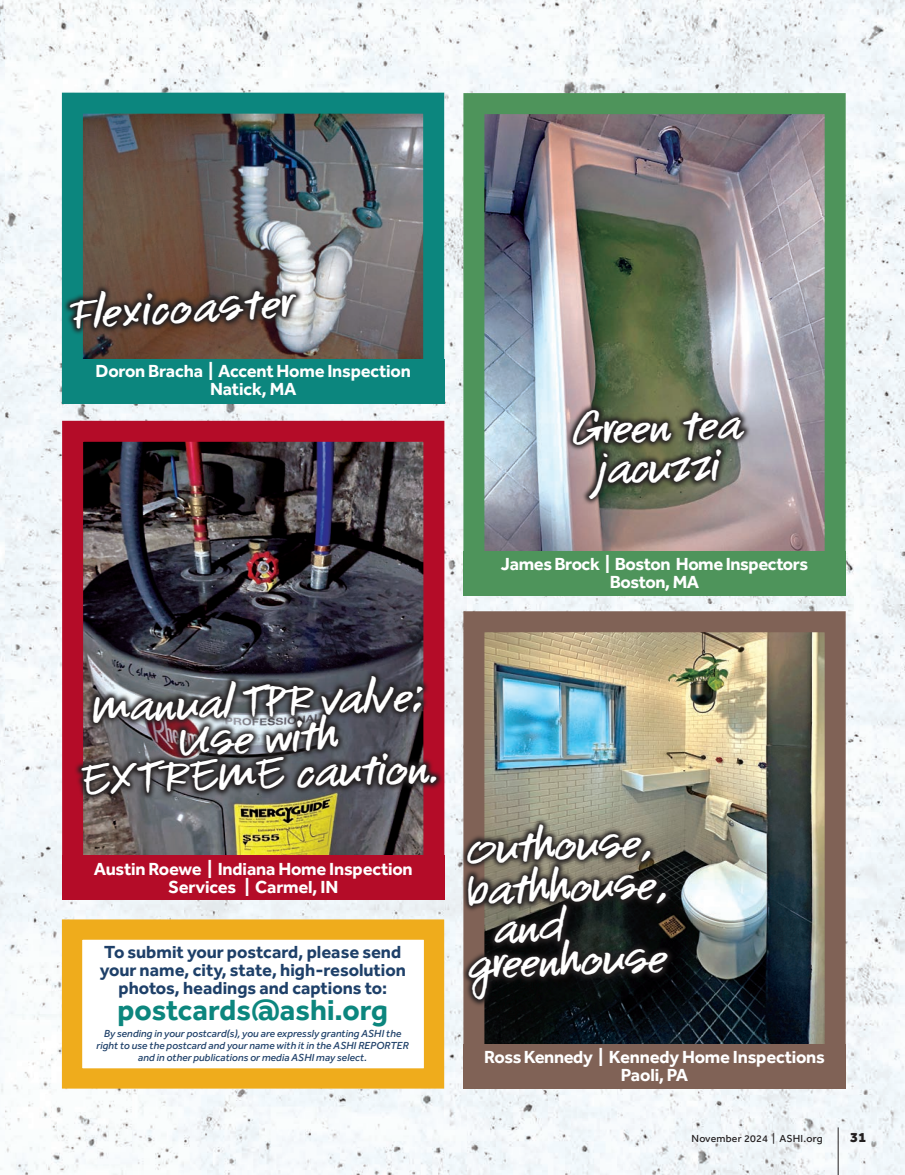
<style>
.page{position:relative;width:905px;height:1175px;background:#fff}
.page>*{position:absolute;margin:0;border:0;box-sizing:border-box;transform-origin:0 0}
.t1{font:45px/36px "LD Soccer Mom";color:#fff;text-align:center}
.t2{font:700 30px "Effra CC";color:#0c867e}
.t3{font:700 18px/18px "Effra CC";letter-spacing:-.01em;color:#fff;text-align:center}
.t4{font:700 18px/18px "Effra CC";color:#1e4069;text-align:center}
.t5{font:800 14.25px "Effra CC";color:#231f20}
.t6{font:italic 500 10.5px/12px "Effra CC";color:#1e4069;text-align:center}
.t7{font:500 10.5px "Effra CC";letter-spacing:.025em;color:#231f20}
</style>
<div class="page">
<img style="left:0;top:0;width:904px;height:1174px">
<svg style="left:52px;top:909px;width:402px;height:189px"></svg>
<img style="left:51px;top:82px;width:403px;height:332px">
<img style="left:453px;top:83px;width:403px;height:513px">
<div style="left:463px;top:550px;width:382px;height:45px;background:#4e945b"></div>
<svg style="left:566px;top:403px;width:185px;height:102px;background:#5d5b51"></svg>
<img style="left:453px;top:601px;width:403px;height:488px">
<div style="left:463px;top:1043px;width:382px;height:45px;background:#806256"></div>
<svg style="left:460px;top:817px;width:214px;height:189px;background:#3a3733"></svg>
<img style="left:52px;top:410px;width:403px;height:490px">
<div style="left:62px;top:855px;width:382px;height:45px;background:#b40c28"></div>
<div style="left:62px;top:359px;width:382px;height:45px;background:#0c867e"></div>
<svg style="left:74px;top:669px;width:370px;height:133px;background:#53444a"></svg>
<svg style="left:63px;top:283px;width:240px;height:52px;background:#4b443d"></svg>
<hr style="left:837px;top:1127px;width:1px;height:47px;background:#231f20">
<svg style="left:494px;top:904px;width:74px;height:39px;background:#312f2b"></svg>
<h1 class="t1" style="left:69px;top:299px;width:224px;rotate:-3deg">Flexicoaster</h1>
<p class="t3" style="left:96px;top:363px;width:317px">Doron Bracha | Accent Home Inspection<br>Natick, MA</p>
<h1 class="t1" style="left:571px;top:412px;width:171px;line-height:40.5px;rotate:-2deg">Green tea jacuzzi</h1>
<p class="t3" style="left:501px;top:556px;width:309px">James Brock | Boston Home Inspectors<br>Boston, MA</p>
<h1 class="t1" style="left:78px;top:693px;width:359px;rotate:-2deg">Manual TPR valve:<br>Use with<br>EXTREME caution.</h1>
<p class="t3" style="left:94px;top:861px;width:320px">Austin Roewe | Indiana Home Inspection<br>Services | Carmel, IN</p>
<p class="t4" style="left:100px;top:944px;width:308px">To submit your postcard, please send your name, city, state, high-resolution photos, headings and captions to:</p>
<h2 class="t2" style="left:117px;top:990px;width:272px">postcards@ashi.org</h2>
<p class="t6" style="left:97px;top:1028px;width:314px">By sending in your postcard(s), you are expressly granting ASHI the right to use the postcard and your name with it in the ASHI REPORTER and in other publications or media ASHI may select.</p>
<h1 class="t1" style="left:466px;top:833px;width:185px;rotate:-2deg">Outhouse,</h1>
<h1 class="t1" style="left:467px;top:875px;width:199px;rotate:-2deg">bathhouse,</h1>
<h1 class="t1" style="left:470px;top:949px;width:198px;rotate:-2deg">greenhouse</h1>
<p class="t3" style="left:484px;top:1049px;width:342px">Ross Kennedy | Kennedy Home Inspections<br>Paoli, PA</p>
<p class="t7" style="left:691px;top:1132px;width:132px">November 2024 | ASHI.org</p>
<p class="t5" style="left:850px;top:1127px;width:18px">31</p>
</div>
